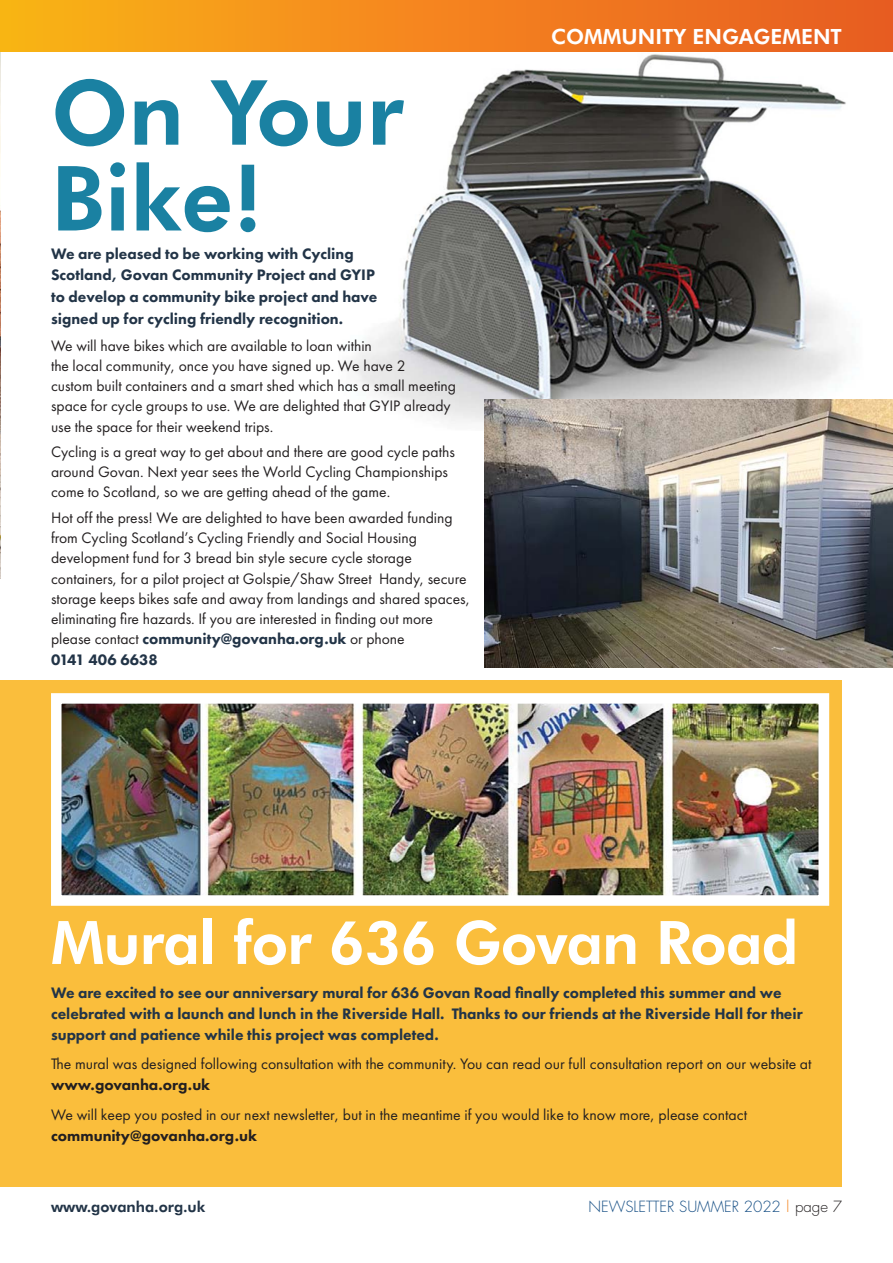
<style>
.page{position:relative;width:893px;height:1263px;background:#fff}
.page>*{position:absolute;margin:0;border:0;box-sizing:border-box;transform-origin:0 0}
.t1{font:800 90px/85.8px "Futura BT";color:#1a81a2}
.t2{font:800 60px "Futura BT";letter-spacing:-.015em;color:#fff}
.t3{font:800 21px "Futura BT";color:#fff}
.t4{font:15.75px/20.2px "Futura PT";color:#231f20}
.t5{font:800 15.75px/21.8px "Futura PT";color:#223447}
.t6{font:800 15.75px "Futura PT";color:#231f20}
.t7{font:300 15px "Futura";color:#164f85}
.t8{font:800 15px "Futura BT";color:#223447}
.s1{font-weight:800;color:#223447}
.s2{color:#f5851f}
.s3{color:#231f20}
</style>
<div class="page">
<img style="left:336px;top:51px;width:557px;height:379px">
<img style="left:0;top:51px;width:1px;height:527px">
<div style="left:0;top:680px;width:842px;height:506px;background:#fabe3c"></div>
<div style="left:0;top:0;width:893px;height:51px;background:linear-gradient(to right,#fbb217,#e95923)"></div>
<img style="left:485px;top:400px;width:408px;height:268px">
<img style="left:62px;top:704px;width:756px;height:191px">
<div style="left:51px;top:693px;width:778px;height:213px;border:10px solid #fff"></div>
<h1 class="t1" style="left:51px;top:74px;width:354px">On Your<br>Bike!</h1>
<p class="t5" style="left:51px;top:242px;width:328px">We are pleased to be working with Cycling Scotland, Govan Community Project and GYIP to develop a community bike project and have signed up for cycling friendly recognition.</p>
<p class="t4" style="left:51px;top:337px;width:407px">We will have bikes which are available to loan within<br>the local community, once you have signed up. We have 2<br>custom built containers and a smart shed which has a small meeting space for cycle groups to use. We are delighted that GYIP already use the space for their weekend trips.</p>
<p class="t4" style="left:51px;top:443px;width:405px">Cycling is a great way to get about and there are good cycle paths around Govan. Next year sees the World Cycling Championships come to Scotland, so we are getting ahead of the game.</p>
<p class="t4" style="left:51px;top:509px;width:420px">Hot off the press! We are delighted to have been awarded funding from Cycling Scotland’s Cycling Friendly and Social Housing development fund for 3 bread bin style secure cycle storage containers, for a pilot project at Golspie/Shaw Street Handy, secure storage keeps bikes safe and away from landings and shared spaces, eliminating fire hazards. If you are interested in finding out more please contact <span class="s1">community@govanha.org.uk</span> or phone<br><span class="s1">0141 406 6638</span></p>
<h3 class="t3" style="left:551px;top:26px;width:292px">COMMUNITY ENGAGEMENT</h3>
<h2 class="t2" style="left:51px;top:913px;width:749px">Mural for 636 Govan Road</h2>
<p class="t5" style="left:51px;top:982px;width:753px;line-height:21px">We are excited to see our anniversary mural for 636 Govan Road finally completed this summer and we celebrated with a launch and lunch in the Riverside Hall. Thanks to our friends at the Riverside Hall for their support and patience while this project was completed.</p>
<p class="t4" style="left:51px;top:1055px;width:762px">The mural was designed following consultation with the community. You can read our full consultation report on our website at</p>
<p class="t6" style="left:51px;top:1075px;width:161px">www.govanha.org.uk</p>
<p class="t4" style="left:51px;top:1106px;width:698px">We will keep you posted in our next newsletter, but in the meantime if you would like to know more, please contact</p>
<p class="t6" style="left:51px;top:1126px;width:207px">community@govanha.org.uk</p>
<p class="t8" style="left:51px;top:1199px;width:156px">www.govanha.org.uk</p>
<p class="t7" style="left:589px;top:1199px;width:255px">NEWSLETTER SUMMER 2022 <span class="s2">|</span> <span class="s3">page 7</span></p>
</div>
